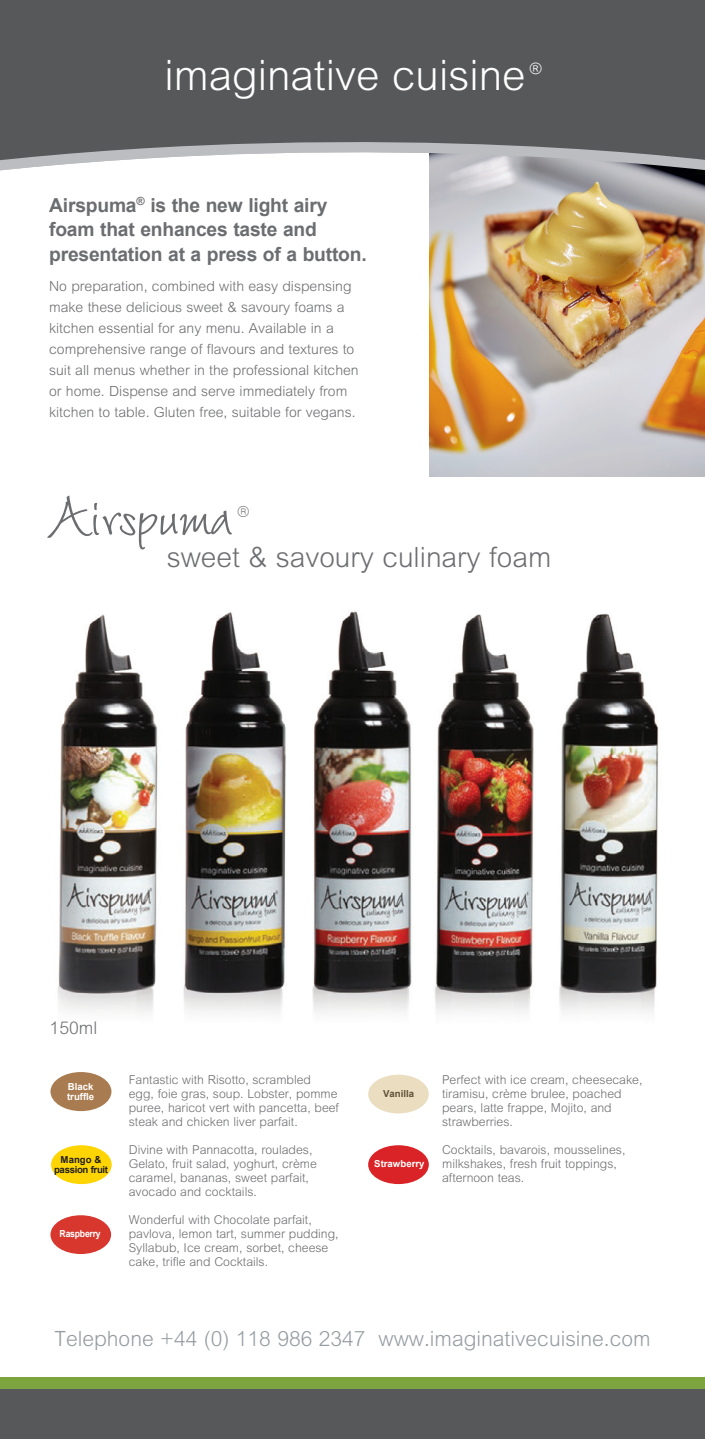
<style>
.page{position:relative;width:705px;height:1439px;background:#fff}
.page>*{position:absolute;margin:0;border:0;box-sizing:border-box;transform-origin:0 0}
.t1{font:77px "Wiesbaden Swing LT Std";letter-spacing:-.02em;color:#6c6d70}
.t2{font:300 42px "Arial MT Std";color:#fff}
.t3{font:300 28px "Arial MT Std";color:#6c6d70}
.t4{font:300 21px "Arial MT Std";color:#959ca1}
.t5{font:700 19.25px/24.5px "Arial";letter-spacing:-.01em;color:#6c6d70}
.t6{font:300 17.5px "Arial MT Std";color:#6c6d70}
.t7{font:300 15.75px "Arial MT Std";color:#fff}
.t8{font:300 14px/21px "Arial MT Std";color:#6c6d70}
.t9{font:300 12.25px/14px "Arial MT Std";color:#6c6d70}
.t10{font:700 9.62px/9.6px "Arial";color:#fff}
.t11{font:700 9.62px/9.6px "Arial";letter-spacing:-.035em;color:#231f20;text-align:center}
.t12{font:700 9.62px "Arial";letter-spacing:-.025em;color:#fff;scale:.9 1}
.t13{font:700 9.62px "Arial";color:#605137}
.s1{font-size:43.75px}
</style>
<div class="page">
<div style="left:0;top:1377px;width:704px;height:30px;background:#7ca540"></div>
<img style="left:57px;top:611px;width:602px;height:402px">
<div style="left:0;top:1389px;width:704px;height:50px;background:#57585a"></div>
<img style="left:430px;top:173px;width:274px;height:303px">
<svg style="left:0;top:163px;width:704px;height:10px"></svg>
<svg style="left:0;top:0;width:704px;height:163px;background:#616264"></svg>
<div style="left:368px;top:1074px;width:60px;height:39px;background:#eaddc0;border-radius:50%"></div>
<div style="left:50px;top:1215px;width:61px;height:39px;background:#d7372d;border-radius:50%"></div>
<div style="left:51px;top:1145px;width:61px;height:39px;background:#fed503;border-radius:50%"></div>
<div style="left:368px;top:1145px;width:60px;height:39px;background:#d92326;border-radius:50%"></div>
<div style="left:50px;top:1072px;width:61px;height:39px;background:#a97b50;border-radius:50%"></div>
<h2 class="t2" style="left:164px;top:51px;width:362px">imaginative cuisine</h2>
<p class="t7" style="left:529px;top:60px;width:14px">®</p>
<h3 class="t5" style="left:49px;top:193px;width:319px">Airspuma<sup>®</sup> is the new light airy foam that enhances taste and presentation at a press of a button.</h3>
<p class="t8" style="left:49px;top:275px;width:311px">No preparation, combined with easy dispensing make these delicious sweet &amp; savoury foams a kitchen essential for any menu. Available in a comprehensive range of flavours and textures to suit all menus whether in the professional kitchen or home. Dispense and serve immediately from kitchen to table. Gluten free, suitable for vegans.</p>
<h1 class="t1" style="left:49px;top:474px;width:208px">Airspuma<span class="s1">®</span></h1>
<h3 class="t3" style="left:167px;top:542px;width:386px">sweet &amp; savoury culinary foam</h3>
<h3 class="t6" style="left:50px;top:1018px;width:49px">150ml</h3>
<p class="t9" style="left:129px;top:1072px;width:212px">Fantastic with Risotto, scrambled egg, foie gras, soup. Lobster, pomme puree, haricot vert with pancetta, beef steak and chicken liver parfait.</p>
<p class="t9" style="left:129px;top:1142px;width:189px">Divine with Pannacotta, roulades,<br>Gelato, fruit salad, yoghurt, crème caramel, bananas, sweet parfait, avocado and cocktails.</p>
<p class="t9" style="left:129px;top:1212px;width:211px">Wonderful with Chocolate parfait, pavlova, lemon tart, summer pudding, Syllabub, Ice cream, sorbet, cheese cake, trifle and Cocktails.</p>
<p class="t10" style="left:67px;top:1082px;width:29px">Black truffle</p>
<p class="t13" style="left:383px;top:1087px;width:33px">Vanilla</p>
<p class="t11" style="left:54px;top:1155px;width:55px">Mango &amp; passion fruit</p>
<p class="t10" style="left:374px;top:1159px;width:52px">Strawberry</p>
<p class="t12" style="left:60px;top:1227px;width:47px">Raspberry</p>
<p class="t9" style="left:442px;top:1072px;width:202px">Perfect with ice cream, cheesecake, tiramisu, crème brulee, poached pears, latte frappe, Mojito, and strawberries.</p>
<p class="t9" style="left:442px;top:1142px;width:185px">Cocktails, bavarois, mousselines, milkshakes, fresh fruit toppings, afternoon teas.</p>
<h3 class="t4" style="left:54px;top:1326px;width:597px">Telephone +44 (0) 118 986 2347 www.imaginativecuisine.com</h3>
</div>
